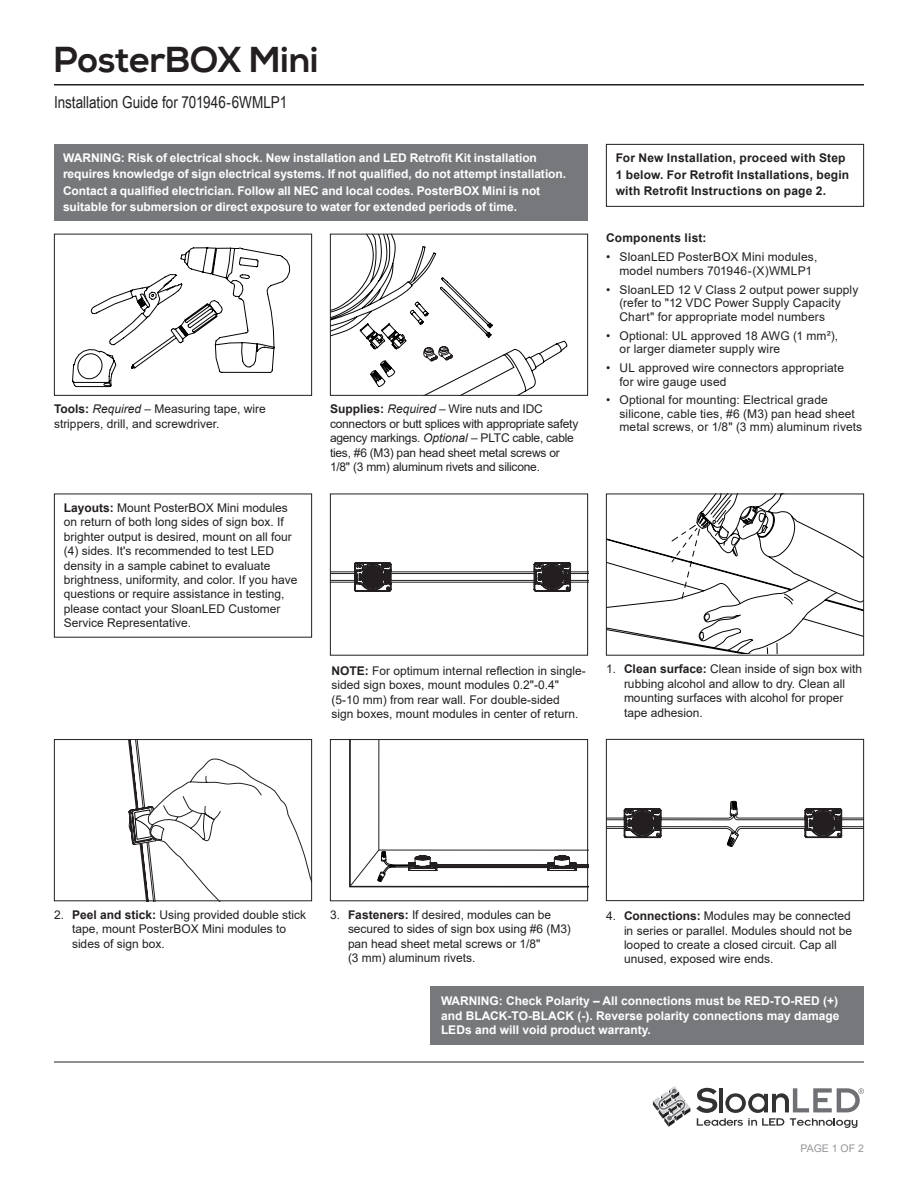
<style>
.page{position:relative;width:918px;height:1188px;background:#fff}
.page>*{position:absolute;margin:0;border:0;box-sizing:border-box;transform-origin:0 0}
.t1{font:700 36px "Nexa";letter-spacing:-.005em;color:#231f20}
.t2{font:16.5px "Arial Narrow";color:#231f20}
.Body_Installation-St{font:12px/14.4px "Arial";color:#231f20}
.Body_Notice{font:700 12px/16.5px "Arial";color:#fff}
.Body_Installation-St-2{font:12px/14.4px "Arial";letter-spacing:-.02em;color:#231f20}
.t3{font:700 12px/16.5px "Arial";letter-spacing:.02em;color:#231f20}
.t4{font:10.5px "Arial";color:#939598}
.s1{font-weight:700}
.s2{font-style:italic}
</style>
<div class="page">
<hr style="left:54px;top:1062px;width:810px;height:1px;background:#231f20">
<svg style="left:653px;top:1086px;width:211px;height:42px"></svg>
<div style="left:430px;top:986px;width:434px;height:58px;background:#76787b"></div>
<svg style="left:128px;top:741px;width:182px;height:158px"></svg>
<div style="left:54px;top:739px;width:258px;height:162px;border:1px solid #231f20"></div>
<svg style="left:349px;top:741px;width:237px;height:146px"></svg>
<div style="left:330px;top:739px;width:258px;height:162px;border:1px solid #231f20"></div>
<svg style="left:608px;top:801px;width:254px;height:46px"></svg>
<div style="left:606px;top:739px;width:258px;height:162px;border:1px solid #231f20"></div>
<div style="left:54px;top:494px;width:258px;height:144px;border:1px solid #231f20"></div>
<svg style="left:608px;top:496px;width:254px;height:158px"></svg>
<div style="left:606px;top:494px;width:258px;height:162px;border:1px solid #231f20"></div>
<svg style="left:332px;top:562px;width:254px;height:30px"></svg>
<div style="left:330px;top:494px;width:258px;height:162px;border:1px solid #231f20"></div>
<div style="left:54px;top:144px;width:534px;height:76px;background:#76787b"></div>
<div style="left:606px;top:144px;width:258px;height:63px;border:1px solid #231f20"></div>
<svg style="left:72px;top:247px;width:218px;height:140px"></svg>
<div style="left:54px;top:234px;width:258px;height:162px;border:1px solid #231f20"></div>
<svg style="left:332px;top:236px;width:235px;height:158px"></svg>
<div style="left:330px;top:234px;width:258px;height:162px;border:1px solid #231f20"></div>
<hr style="left:54px;top:84px;width:810px;height:2px;background:#231f20">
<h1 class="t1" style="left:54px;top:39px;width:266px">PosterBOX Mini</h1>
<h2 class="t2" style="left:54px;top:90px;width:235px">Installation Guide for 701946-6WMLP1</h2>
<p class="Body_Notice" style="left:63px;top:149px;width:505px">WARNING: Risk of electrical shock. New installation and LED Retrofit Kit installation requires knowledge of sign electrical systems. If not qualified, do not attempt installation.<br>Contact a qualified electrician. Follow all NEC and local codes. PosterBOX Mini is not suitable for submersion or direct exposure to water for extended periods of time.</p>
<p class="t3" style="left:616px;top:150px;width:235px">For New Installation, proceed with Step<br>1 below. For Retrofit Installations, begin with Retrofit Instructions on page 2.</p>
<p class="Body_Installation-St" style="left:54px;top:402px;width:213px"><span class="s1">Tools:</span> <span class="s2">Required</span> – Measuring tape, wire strippers, drill, and screwdriver.</p>
<p class="Body_Installation-St-2" style="left:330px;top:402px;width:250px"><span class="s1">Supplies:</span> <span class="s2">Required</span> – Wire nuts and IDC connectors or butt splices with appropriate safety agency markings. <span class="s2">Optional</span> – PLTC cable, cable ties, #6 (M3) pan head sheet metal screws or 1/8" (3 mm) aluminum rivets and silicone.</p>
<p class="Body_Installation-St" style="left:64px;top:501px;width:235px"><span class="s1">Layouts:</span> Mount PosterBOX Mini modules on return of both long sides of sign box. If brighter output is desired, mount on all four (4) sides. It's recommended to test LED density in a sample cabinet to evaluate brightness, uniformity, and color. If you have questions or require assistance in testing, please contact your SloanLED Customer Service Representative.</p>
<p class="Body_Installation-St" style="left:332px;top:663px;width:256px"><span class="s1">NOTE:</span> For optimum internal reflection in single&shy;sided sign boxes, mount modules 0.2"-0.4" (5-10 mm) from rear wall. For double-sided<br>sign boxes, mount modules in center of return.</p>
<p class="t3" style="left:606px;top:230px;width:102px">Components list:</p>
<p class="Body_Installation-St" style="left:620px;top:250px;width:199px;line-height:13.5px;text-indent:-14px">• SloanLED PosterBOX Mini modules, model numbers 701946-(X)WMLP1</p>
<p class="Body_Installation-St" style="left:620px;top:283px;width:240px;line-height:13.5px;text-indent:-14px">• SloanLED 12 V Class 2 output power supply (refer to "12 VDC Power Supply Capacity<br>Chart" for appropriate model numbers</p>
<p class="Body_Installation-St" style="left:620px;top:329px;width:220px;line-height:13.5px;text-indent:-14px">• Optional: UL approved 18 AWG (1 mm²), or larger diameter supply wire</p>
<p class="Body_Installation-St" style="left:620px;top:361px;width:226px;line-height:13.5px;text-indent:-14px">• UL approved wire connectors appropriate for wire gauge used</p>
<p class="Body_Installation-St" style="left:620px;top:393px;width:244px;line-height:13.5px;text-indent:-14px">• Optional for mounting: Electrical grade silicone, cable ties, #6 (M3) pan head sheet metal screws, or 1/8" (3 mm) aluminum rivets</p>
<p class="Body_Installation-St" style="left:624px;top:662px;width:240px;text-indent:-18px">1. <span class="s1">Clean surface:</span> Clean inside of sign box with rubbing alcohol and allow to dry. Clean all mounting surfaces with alcohol for proper tape adhesion.</p>
<p class="Body_Installation-St" style="left:72px;top:907px;width:236px;text-indent:-18px">2. <span class="s1">Peel and stick:</span> Using provided double stick tape, mount PosterBOX Mini modules to sides of sign box.</p>
<p class="Body_Installation-St" style="left:348px;top:907px;width:224px;text-indent:-18px">3. <span class="s1">Fasteners:</span> If desired, modules can be secured to sides of sign box using #6 (M3) pan head sheet metal screws or 1/8"<br>(3 mm) aluminum rivets.</p>
<p class="Body_Installation-St" style="left:624px;top:909px;width:230px;text-indent:-18px">4. <span class="s1">Connections:</span> Modules may be connected in series or parallel. Modules should not be looped to create a closed circuit. Cap all unused, exposed wire ends.</p>
<p class="Body_Notice" style="left:441px;top:994px;width:400px;line-height:14.4px">WARNING: Check Polarity – All connections must be RED-TO-RED (+) and BLACK-TO-BLACK (-). Reverse polarity connections may damage<br>LEDs and will void product warranty.</p>
<p class="t4" style="left:801px;top:1141px;width:65px">PAGE 1 OF 2</p>
</div>
